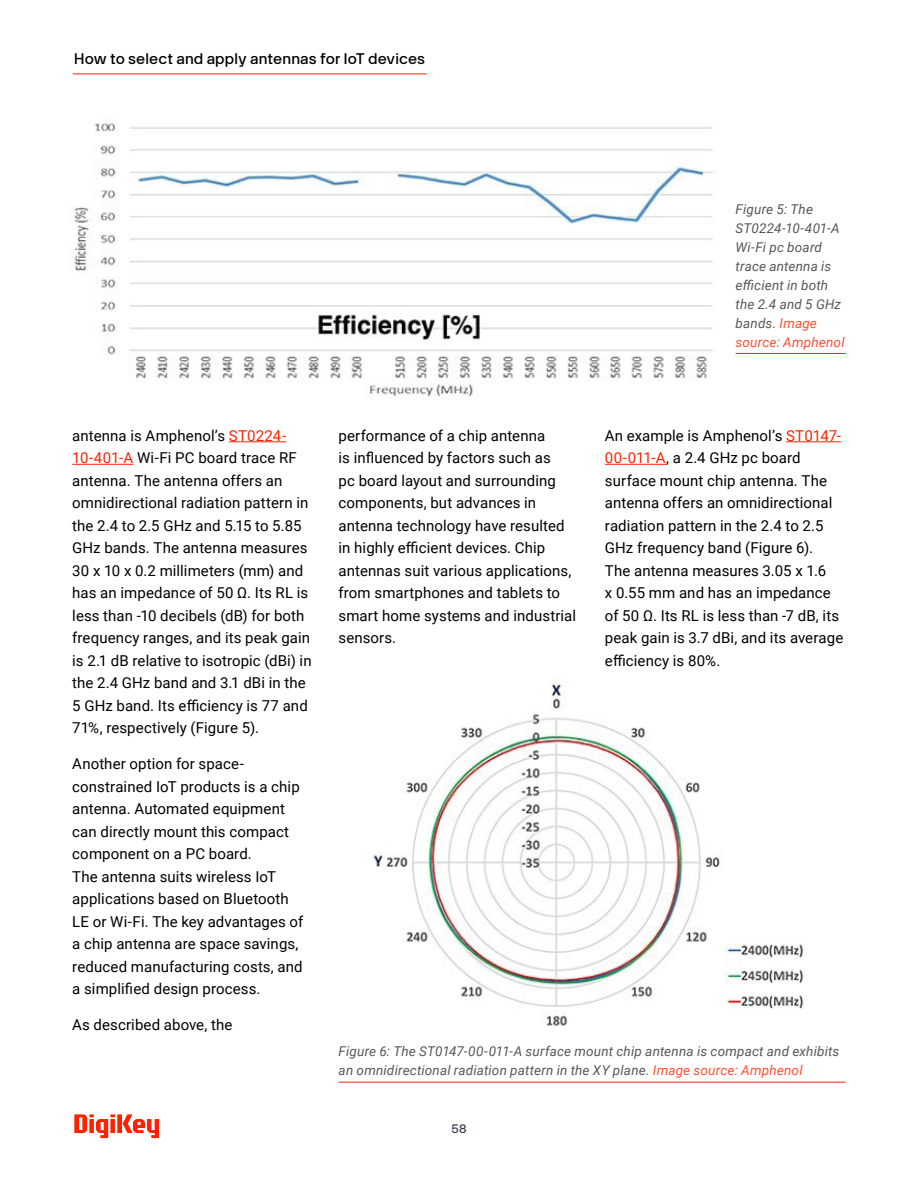
<style>
.page{position:relative;width:918px;height:1188px;background:#fff}
.page>*{position:absolute;margin:0;border:0;box-sizing:border-box;transform-origin:0 0}
.t1{font:15px/22.5px "Roboto";letter-spacing:.005em;color:#000}
.t2{font:15px "Digi Key Artex TT";letter-spacing:.01em;color:#000}
.t3{font:italic 13.5px/18.9px "Roboto";letter-spacing:.01em;color:#575756}
.t4{font:12px "Digi Key Artex TT";color:#39384f}
.s1{color:#ff4e33}
.s2{color:#ff2100}
</style>
<div class="page">
<svg style="left:74px;top:1114px;width:85px;height:24px"></svg>
<hr style="left:229px;top:441px;width:57px;height:1px;background:#ff2100">
<hr style="left:72px;top:464px;width:61px;height:1px;background:#ff2100">
<hr style="left:786px;top:441px;width:55px;height:1px;background:#ff2100">
<hr style="left:605px;top:464px;width:61px;height:1px;background:#ff2100">
<hr style="left:73px;top:74px;width:354px;height:1px;background:#ff2100">
<img style="left:74px;top:123px;width:640px;height:274px">
<hr style="left:736px;top:353px;width:110px;height:1px;background:#ff2100">
<hr style="left:339px;top:1082px;width:507px;height:1px;background:#ff2100">
<img style="left:373px;top:684px;width:431px;height:342px">
<p class="t2" style="left:74px;top:47px;width:352px">How to select and apply antennas for IoT devices</p>
<p class="t3" style="left:736px;top:199px;width:110px">Figure 5: The<br>ST0224-10-401-A<br>Wi-Fi pc board trace antenna is efficient in both the 2.4 and 5 GHz bands. <span class="s1">Image source: Amphenol</span></p>
<p class="t1" style="left:72px;top:424px;width:241px">antenna is Amphenol’s <span class="s2">ST0224- 10-401-A</span> Wi-Fi PC board trace RF antenna. The antenna offers an omnidirectional radiation pattern in the 2.4 to 2.5 GHz and 5.15 to 5.85<br>GHz bands. The antenna measures 30 x 10 x 0.2 millimeters (mm) and has an impedance of 50 Ω. Its RL is less than -10 decibels (dB) for both frequency ranges, and its peak gain is 2.1 dB relative to isotropic (dBi) in the 2.4 GHz band and 3.1 dBi in the 5 GHz band. Its efficiency is 77 and 71%, respectively (Figure 5).</p>
<p class="t1" style="left:72px;top:752px;width:232px">Another option for space&shy;constrained IoT products is a chip antenna. Automated equipment can directly mount this compact component on a PC board.<br>The antenna suits wireless IoT applications based on Bluetooth<br>LE or Wi-Fi. The key advantages of a chip antenna are space savings, reduced manufacturing costs, and a simplified design process.</p>
<p class="t1" style="left:72px;top:1013px;width:162px">As described above, the</p>
<p class="t1" style="left:339px;top:424px;width:239px">performance of a chip antenna<br>is influenced by factors such as<br>pc board layout and surrounding components, but advances in antenna technology have resulted in highly efficient devices. Chip antennas suit various applications, from smartphones and tablets to smart home systems and industrial sensors.</p>
<p class="t1" style="left:605px;top:424px;width:240px">An example is Amphenol’s <span class="s2">ST0147-<br>00-011-A</span>, a 2.4 GHz pc board surface mount chip antenna. The antenna offers an omnidirectional radiation pattern in the 2.4 to 2.5<br>GHz frequency band (Figure 6).<br>The antenna measures 3.05 x 1.6<br>x 0.55 mm and has an impedance of 50 Ω. Its RL is less than -7 dB, its peak gain is 3.7 dBi, and its average efficiency is 80%.</p>
<p class="t3" style="left:339px;top:1042px;width:502px">Figure 6: The ST0147-00-011-A surface mount chip antenna is compact and exhibits an omnidirectional radiation pattern in the XY plane. <span class="s1">Image source: Amphenol</span></p>
<p class="t4" style="left:451px;top:1120px;width:17px">58</p>
</div>
